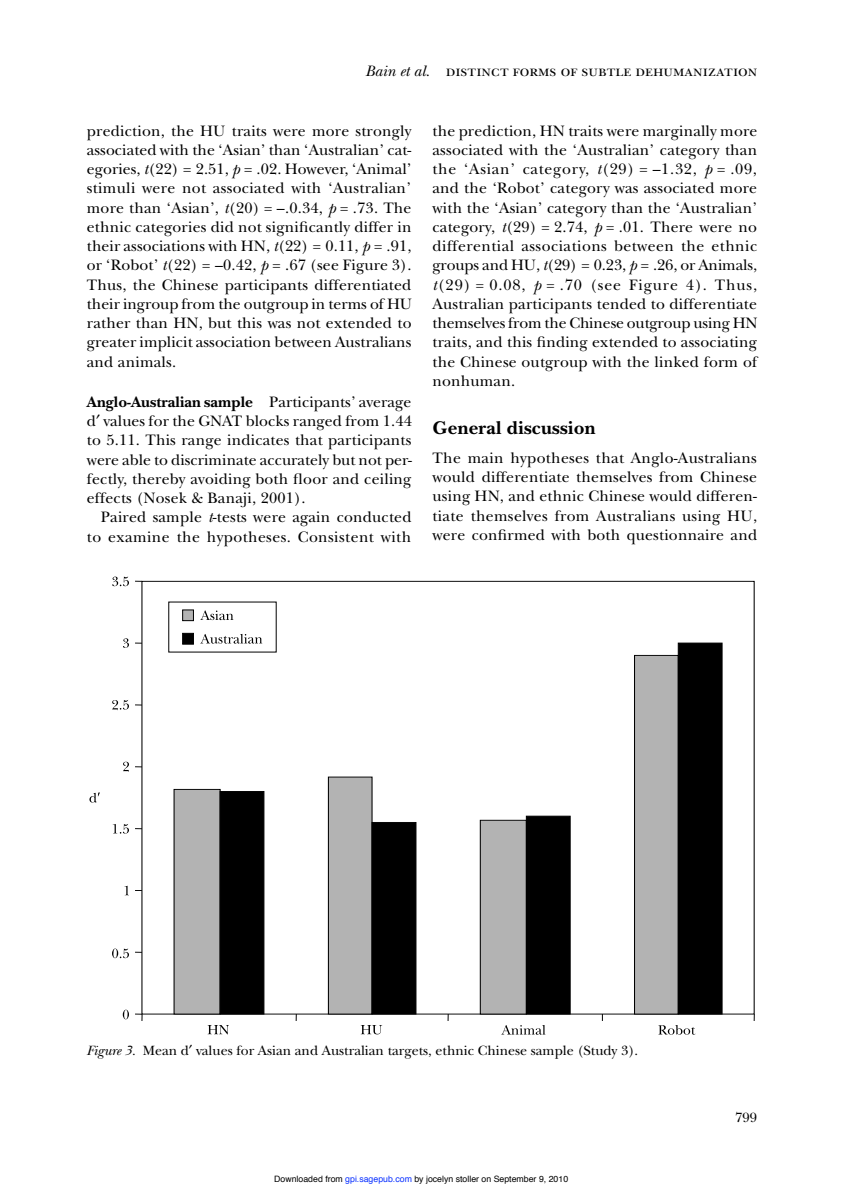
<style>
.page{position:relative;width:844px;height:1201px;background:#fff}
.page>*{position:absolute;margin:0;border:0;box-sizing:border-box;transform-origin:0 0}
.t1{font:700 19.25px "New Baskerville";letter-spacing:.015em;color:#000}
.t2{font:15.75px/19.2px "New Baskerville";letter-spacing:.015em;color:#000;text-align:justify}
.t3{font:15.75px "New Baskerville SC";color:#000}
.t4{font:14px "New Baskerville";color:#000}
.t5{font:8.75px "Helvetica";color:#000}
.s1{font-family:"New Baskerville";font-style:italic}
.s2{font-style:italic}
.s3{font-weight:700}
.s4{color:#0a31ff}
</style>
<div class="page">
<div style="left:174px;top:789px;width:46px;height:225px;background:#b3b3b3"></div>
<div style="left:220px;top:791px;width:44px;height:223px;background:#000"></div>
<div style="left:328px;top:776px;width:44px;height:238px;background:#b3b3b3;border:1px solid #000"></div>
<div style="left:371px;top:822px;width:45px;height:192px;background:#000;border:1px solid #000"></div>
<div style="left:480px;top:820px;width:46px;height:194px;background:#b3b3b3;border:1px solid #000"></div>
<div style="left:526px;top:815px;width:44px;height:199px;background:#000"></div>
<div style="left:634px;top:655px;width:44px;height:359px;background:#b3b3b3;border:1px solid #000"></div>
<div style="left:677px;top:642px;width:45px;height:372px;background:#000;border:1px solid #000"></div>
<svg style="left:135px;top:1013px;width:7px;height:8px"></svg>
<svg style="left:295px;top:1014px;width:2px;height:7px"></svg>
<svg style="left:123px;top:1009px;width:6px;height:10px"></svg>
<svg style="left:112px;top:948px;width:17px;height:10px"></svg>
<svg style="left:124px;top:885px;width:5px;height:10px"></svg>
<svg style="left:113px;top:824px;width:16px;height:9px"></svg>
<svg style="left:123px;top:761px;width:6px;height:11px"></svg>
<svg style="left:112px;top:700px;width:17px;height:10px"></svg>
<svg style="left:123px;top:638px;width:6px;height:10px"></svg>
<svg style="left:112px;top:576px;width:17px;height:10px"></svg>
<svg style="left:207px;top:1025px;width:22px;height:9px"></svg>
<svg style="left:360px;top:1025px;width:22px;height:9px"></svg>
<svg style="left:502px;top:1025px;width:43px;height:9px"></svg>
<svg style="left:658px;top:1025px;width:37px;height:9px"></svg>
<svg style="left:89px;top:792px;width:11px;height:10px"></svg>
<div style="left:182px;top:609px;width:12px;height:12px;background:#b3b3b3;border:1px solid #000"></div>
<svg style="left:200px;top:610px;width:33px;height:10px"></svg>
<div style="left:182px;top:633px;width:12px;height:11px;background:#000;border:1px solid #000"></div>
<svg style="left:201px;top:634px;width:61px;height:9px"></svg>
<p class="t3" style="left:365px;top:62px;width:394px"><span class="s1">Bain et al.</span> distinct forms of subtle dehumanization</p>
<p class="t2" style="left:87px;top:121px;width:327px">prediction, the HU traits were more strongly associated with the ‘Asian’ than ‘Australian’ cat&shy;egories, <span class="s2">t</span>(22) = 2.51, <span class="s2">p</span> = .02. However, ‘Animal’ stimuli were not associated with ‘Australian’ more than ‘Asian’, <span class="s2">t</span>(20) = –.0.34, <span class="s2">p</span> = .73. The ethnic categories did not significantly differ in their associations with HN, <span class="s2">t</span>(22) = 0.11, <span class="s2">p</span> = .91, or ‘Robot’ <span class="s2">t</span>(22) = –0.42, <span class="s2">p</span> = .67 (see Figure 3).<br>Thus, the Chinese participants differentiated their ingroup from the outgroup in terms of HU rather than HN, but this was not extended to greater implicit association between Australians and animals.</p>
<p class="t2" style="left:87px;top:392px;width:326px"><span class="s3">Anglo-Australian sample</span> Participants’ average d values for the GNAT blocks ranged from 1.44 to 5.11. This range indicates that participants were able to discriminate accurately but not per&shy;fectly, thereby avoiding both floor and ceiling effects (Nosek &amp; Banaji, 2001).</p>
<p class="t2" style="left:87px;top:508px;width:326px;text-align:right">Paired sample <span class="s2">t</span>-tests were again conducted to examine the hypotheses. Consistent with</p>
<p class="t2" style="left:432px;top:121px;width:326px">the prediction, HN traits were marginally more associated with the ‘Australian’ category than the ‘Asian’ category, <span class="s2">t</span>(29) = –1.32, <span class="s2">p</span> = .09, and the ‘Robot’ category was associated more with the ‘Asian’ category than the ‘Australian’ category, <span class="s2">t</span>(29) = 2.74, <span class="s2">p</span> = .01. There were no differential associations between the ethnic groups and HU, <span class="s2">t</span>(29) = 0.23, <span class="s2">p</span> = .26, or Animals, <span class="s2">t</span>(29) = 0.08, <span class="s2">p</span> = .70 (see Figure 4). Thus, Australian participants tended to differentiate themselves from the Chinese outgroup using HN traits, and this finding extended to associating the Chinese outgroup with the linked form of nonhuman.</p>
<p class="t1" style="left:432px;top:416px;width:164px">General discussion</p>
<p class="t2" style="left:432px;top:448px;width:326px">The main hypotheses that Anglo-Australians would differentiate themselves from Chinese using HN, and ethnic Chinese would differen&shy;tiate themselves from Australians using HU, were confirmed with both questionnaire and</p>
<p class="t4" style="left:87px;top:1042px;width:552px"><span class="s2">Figure 3.</span> Mean d values for Asian and Australian targets, ethnic Chinese sample (Study 3).</p>
<p class="t5" style="left:274px;top:1174px;width:295px">Downloaded from <span class="s4">gpi.sagepub.com</span> by jocelyn stoller on September 9, 2010</p>
<p class="t4" style="left:735px;top:1108px;width:23px">799</p>
</div>
